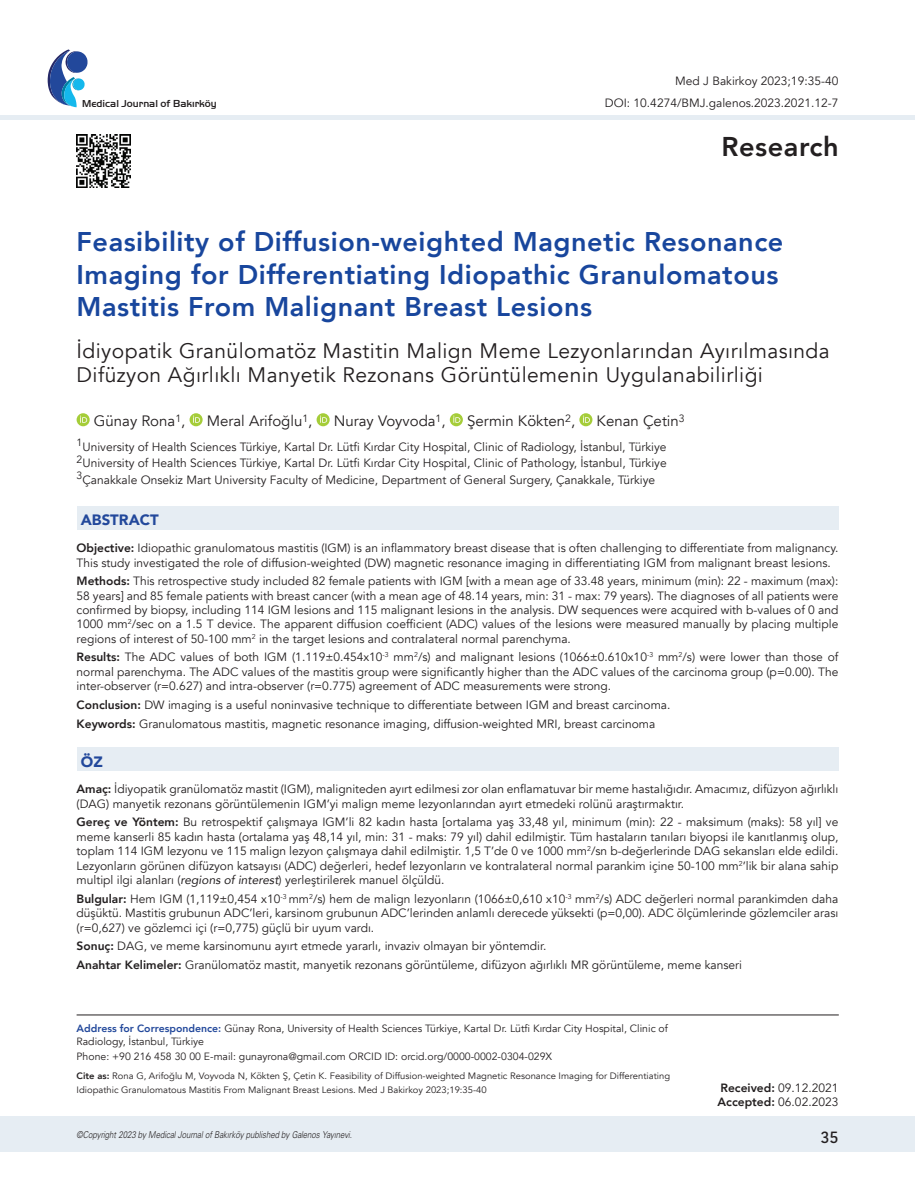
<style>
.page{position:relative;width:915px;height:1191px;background:#fff}
.page>*{position:absolute;margin:0;border:0;box-sizing:border-box;transform-origin:0 0}
.t1{font:800 27.15px "Avenir";letter-spacing:.02em;color:#231f20}
.t2{font:800 27px/32.4px "Avenir";letter-spacing:.02em;color:#18469d}
.t3{font:21px/24px "Avenir";letter-spacing:.02em;color:#231f20}
.t4{font:500 16.5px "Kohinoor Devanagari";color:#231f20}
.t5{font:15px "Avenir";color:#231f20}
.t6{font:900 15px "Avenir";color:#22489b}
.t7{font:12px/14.4px "Avenir";color:#231f20}
.t8{font:10.5px/12.8px "Avenir";color:#231f20}
.t9{font:500 10.5px "Handel Got D";color:#231f20}
.t10{font:9.45px "Univers Light Ita Tr";letter-spacing:-.005em;color:#231f20;scale:.83 1}
.t11{font:9.3px/13.5px "Avenir";color:#231f20}
.s1{font-weight:800}
.s2{font-style:italic}
.s3{font-weight:800;color:#22489b}
</style>
<div class="page">
<div style="left:0;top:1116px;width:914px;height:35px;background:#e6edf3"></div>
<hr style="left:0;top:115px;width:914px;height:4px;background:#e6edf3">
<svg style="left:48px;top:49px;width:40px;height:58px"></svg>
<hr style="left:77px;top:1014px;width:761px;height:1px;background:#231f20">
<img style="left:77px;top:134px;width:53px;height:54px">
<svg style="left:77px;top:413px;width:13px;height:13px"></svg>
<svg style="left:80px;top:415px;width:7px;height:8px"></svg>
<svg style="left:189px;top:413px;width:13px;height:13px"></svg>
<svg style="left:193px;top:415px;width:7px;height:8px"></svg>
<svg style="left:316px;top:413px;width:13px;height:13px"></svg>
<svg style="left:320px;top:415px;width:7px;height:8px"></svg>
<svg style="left:449px;top:413px;width:13px;height:13px"></svg>
<svg style="left:453px;top:415px;width:7px;height:8px"></svg>
<svg style="left:579px;top:413px;width:13px;height:13px"></svg>
<svg style="left:582px;top:415px;width:7px;height:8px"></svg>
<div style="left:77px;top:506px;width:761px;height:23px;background:#e6edf3"></div>
<div style="left:77px;top:747px;width:761px;height:24px;background:#e6edf3"></div>
<p class="t9" style="left:82px;top:98px;width:136px">Medical Journal of Bakırköy</p>
<p class="t7" style="left:675px;top:74px;width:164px">Med J Bakirkoy 2023;19:35-40</p>
<p class="t7" style="left:604px;top:96px;width:235px">DOI: 10.4274/BMJ.galenos.2023.2021.12-7</p>
<h1 class="t1" style="left:721px;top:126px;width:119px">Research</h1>
<h2 class="t2" style="left:77px;top:226px;width:708px">Feasibility of Diffusion-weighted Magnetic Resonance<br>Imaging for Differentiating Idiopathic Granulomatous<br>Mastitis From Malignant Breast Lesions</h2>
<h3 class="t3" style="left:77px;top:339px;width:754px">İdiyopatik Granülomatöz Mastitin Malign Meme Lezyonlarından Ayırılmasında<br>Difüzyon Ağırlıklı Manyetik Rezonans Görüntülemenin Uygulanabilirliği</h3>
<p class="t5" style="left:94px;top:412px;width:93px">Günay Rona<sup>1</sup>,</p>
<p class="t5" style="left:207px;top:412px;width:107px">Meral Arifoğlu<sup>1</sup>,</p>
<p class="t5" style="left:334px;top:412px;width:113px">Nuray Voyvoda<sup>1</sup>,</p>
<p class="t5" style="left:467px;top:412px;width:110px">Şermin Kökten<sup>2</sup>,</p>
<p class="t5" style="left:596px;top:412px;width:90px">Kenan Çetin<sup>3</sup></p>
<p class="t7" style="left:77px;top:438px;width:591px;line-height:16.5px;text-align:justify"><sup>1</sup>University of Health Sciences Türkiye, Kartal Dr. Lütfi Kırdar City Hospital, Clinic of Radiology, İstanbul, Türkiye <sup>2</sup>University of Health Sciences Türkiye, Kartal Dr. Lütfi Kırdar City Hospital, Clinic of Pathology, İstanbul, Türkiye <sup>3</sup>Çanakkale Onsekiz Mart University Faculty of Medicine, Department of General Surgery, Çanakkale, Türkiye</p>
<p class="t6" style="left:81px;top:507px;width:79px">ABSTRACT</p>
<p class="t7" style="left:77px;top:541px;width:763px"><span class="s1">Objective:</span> Idiopathic granulomatous mastitis (IGM) is an inflammatory breast disease that is often challenging to differentiate from malignancy.<br>This study investigated the role of diffusion-weighted (DW) magnetic resonance imaging in differentiating IGM from malignant breast lesions.</p>
<p class="t7" style="left:77px;top:574px;width:763px;text-align:justify"><span class="s1">Methods:</span> This retrospective study included 82 female patients with IGM [with a mean age of 33.48 years, minimum (min): 22 - maximum (max):<br>58 years] and 85 female patients with breast cancer (with a mean age of 48.14 years, min: 31 - max: 79 years). The diagnoses of all patients were confirmed by biopsy, including 114 IGM lesions and 115 malignant lesions in the analysis. DW sequences were acquired with b-values of 0 and 1000 mm<sup>2</sup>/sec on a 1.5 T device. The apparent diffusion coefficient (ADC) values of the lesions were measured manually by placing multiple regions of interest of 50-100 mm<sup>2</sup> in the target lesions and contralateral normal parenchyma.</p>
<p class="t7" style="left:77px;top:650px;width:763px;text-align:justify"><span class="s1">Results:</span> The ADC values of both IGM (1.119±0.454x10<sup>-3</sup> mm<sup>2</sup>/s) and malignant lesions (1066±0.610x10<sup>-3</sup> mm<sup>2</sup>/s) were lower than those of normal parenchyma. The ADC values of the mastitis group were significantly higher than the ADC values of the carcinoma group (p=0.00). The inter-observer (r=0.627) and intra-observer (r=0.775) agreement of ADC measurements were strong.</p>
<p class="t7" style="left:77px;top:695px;width:595px;line-height:18.6px"><span class="s1">Conclusion:</span> DW imaging is a useful noninvasive technique to differentiate between IGM and breast carcinoma.<br><span class="s1">Keywords:</span> Granulomatous mastitis, magnetic resonance imaging, diffusion-weighted MRI, breast carcinoma</p>
<p class="t6" style="left:81px;top:748px;width:23px">ÖZ</p>
<p class="t7" style="left:77px;top:782px;width:763px"><span class="s1">Amaç:</span> İdiyopatik granülomatöz mastit (IGM), maligniteden ayırt edilmesi zor olan enflamatuvar bir meme hastalığıdır. Amacımız, difüzyon ağırlıklı (DAG) manyetik rezonans görüntülemenin IGM’yi malign meme lezyonlarından ayırt etmedeki rolünü araştırmaktır.</p>
<p class="t7" style="left:77px;top:815px;width:763px;text-align:justify"><span class="s1">Gereç ve Yöntem:</span> Bu retrospektif çalışmaya IGM’li 82 kadın hasta [ortalama yaş 33,48 yıl, minimum (min): 22 - maksimum (maks): 58 yıl] ve meme kanserli 85 kadın hasta (ortalama yaş 48,14 yıl, min: 31 - maks: 79 yıl) dahil edilmiştir. Tüm hastaların tanıları biyopsi ile kanıtlanmış olup, toplam 114 IGM lezyonu ve 115 malign lezyon çalışmaya dahil edilmiştir. 1,5 T’de 0 ve 1000 mm<sup>2</sup>/sn b-değerlerinde DAG sekansları elde edildi.<br>Lezyonların görünen difüzyon katsayısı (ADC) değerleri, hedef lezyonların ve kontralateral normal parankim içine 50-100 mm<sup>2</sup>’lik bir alana sahip multipl ilgi alanları (<span class="s2">regions of interest</span>) yerleştirilerek manuel ölçüldü.</p>
<p class="t7" style="left:77px;top:891px;width:763px;text-align:justify"><span class="s1">Bulgular:</span> Hem IGM (1,119±0,454 x10<sup>-3</sup> mm<sup>2</sup>/s) hem de malign lezyonların (1066±0,610 x10<sup>-3</sup> mm<sup>2</sup>/s) ADC değerleri normal parankimden daha düşüktü. Mastitis grubunun ADC’leri, karsinom grubunun ADC’lerinden anlamlı derecede yüksekti (p=0,00). ADC ölçümlerinde gözlemciler arası (r=0,627) ve gözlemci içi (r=0,775) güçlü bir uyum vardı.</p>
<p class="t7" style="left:77px;top:937px;width:666px;line-height:18.6px"><span class="s1">Sonuç:</span> DAG, ve meme karsinomunu ayırt etmede yararlı, invaziv olmayan bir yöntemdir.<br><span class="s1">Anahtar Kelimeler:</span> Granülomatöz mastit, manyetik rezonans görüntüleme, difüzyon ağırlıklı MR görüntüleme, meme kanseri</p>
<p class="t8" style="left:77px;top:1022px;width:592px"><span class="s3">Address for Correspondence:</span> Günay Rona, University of Health Sciences Türkiye, Kartal Dr. Lütfi Kırdar City Hospital, Clinic of<br>Radiology, İstanbul, Türkiye</p>
<p class="t8" style="left:77px;top:1050px;width:477px">Phone: +90 216 458 30 00 E-mail: gunayrona@gmail.com ORCID ID: orcid.org/0000-0002-0304-029X</p>
<p class="t11" style="left:77px;top:1069px;width:594px"><span class="s1">Cite as:</span> Rona G, Arifoğlu M, Voyvoda N, Kökten Ş, Çetin K. Feasibility of Diffusion-weighted Magnetic Resonance Imaging for Differentiating<br>Idiopathic Granulomatous Mastitis From Malignant Breast Lesions. Med J Bakirkoy 2023;19:35-40</p>
<p class="t10" style="left:77px;top:1128px;width:333px">©Copyright 2023 by Medical Journal of Bakırköy published by Galenos Yayınevi.</p>
<p class="t7" style="left:717px;top:1080px;width:122px"><span class="s1">Received:</span> 09.12.2021<br><span class="s1">Accepted:</span> 06.02.2023</p>
<h3 class="t4" style="left:820px;top:1127px;width:19px">35</h3>
</div>
